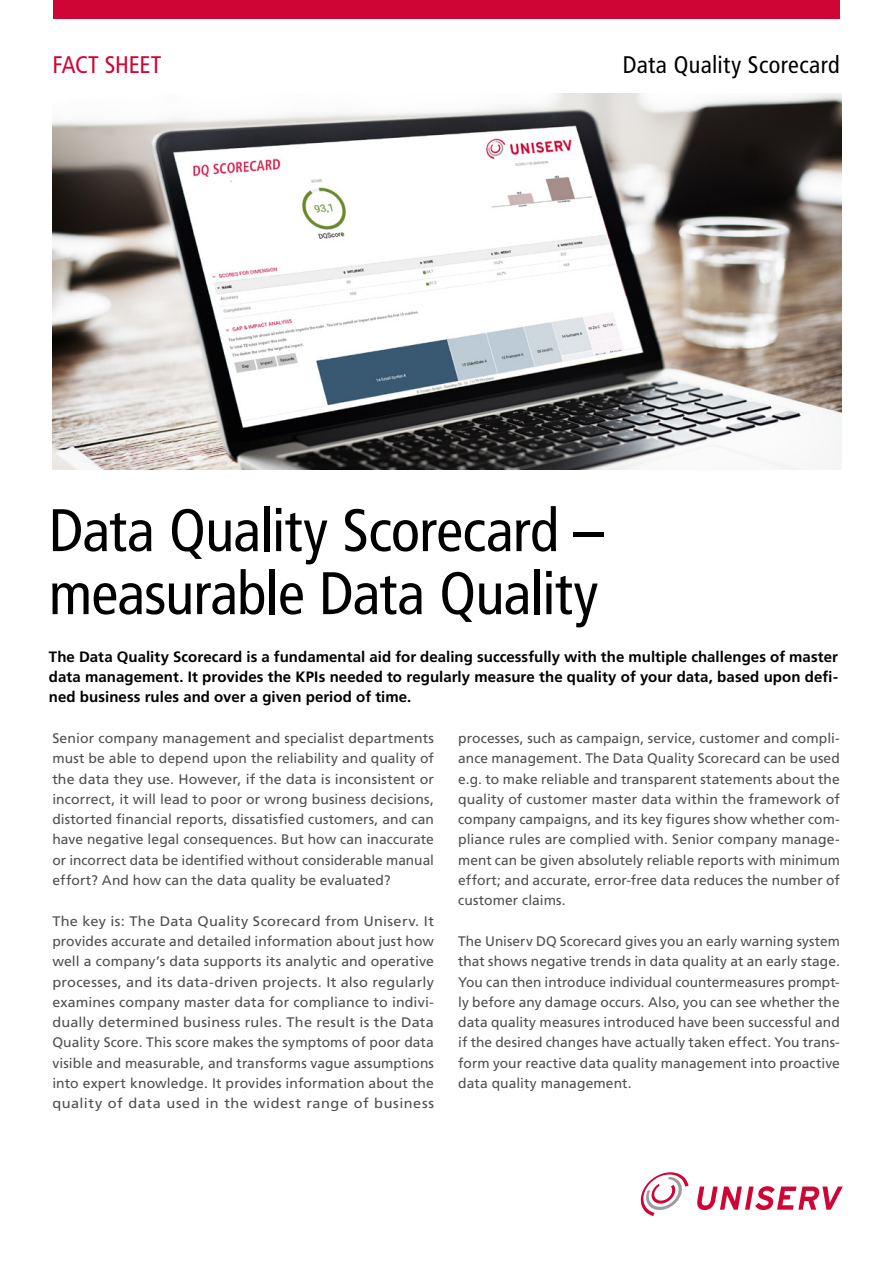
<style>
.page{position:relative;width:893px;height:1263px;background:#fff}
.page>*{position:absolute;margin:0;border:0;box-sizing:border-box;transform-origin:0 0}
.t1{font:condensed 60px/63px "Frutiger LT Com";letter-spacing:-.015em;color:#000}
.t2{font:condensed 24px "Frutiger LT Com";letter-spacing:.015em;color:#000}
.t3{font:condensed 24px "Frutiger LT Com";letter-spacing:-.01em;color:#cf0535}
.t4{font:700 15px/20.2px "Frutiger LT Com";letter-spacing:.005em;color:#000;text-align:justify}
.t5{font:13.8px/20.2px "Frutiger LT Com";letter-spacing:.005em;color:#504f4f;text-align:justify}
.t6{font:13.8px/20.2px "Frutiger LT Com";letter-spacing:.005em;color:#504f4f;text-align:justify;scale:1.05 1}
</style>
<div class="page">
<div style="left:53px;top:0;width:787px;height:19px;background:#cf0535"></div>
<svg style="left:697px;top:1186px;width:146px;height:24px"></svg>
<svg style="left:641px;top:1172px;width:47px;height:44px"></svg>
<img style="left:52px;top:93px;width:789px;height:377px">
<h2 class="t3" style="left:52px;top:51px;width:111px">FACT SHEET</h2>
<h2 class="t2" style="left:623px;top:51px;width:219px">Data Quality Scorecard</h2>
<h1 class="t1" style="left:49px;top:499px;width:556px">Data Quality Scorecard – measurable Data Quality</h1>
<p class="t4" style="left:49px;top:647px;width:791px">The Data Quality Scorecard is a fundamental aid for dealing successfully with the multiple challenges of master data management. It provides the KPIs needed to regularly measure the quality of your data, based upon defi&shy;ned business rules and over a given period of time.</p>
<p class="t5" style="left:52px;top:728px;width:383px">Senior company management and specialist departments must be able to depend upon the reliability and quality of the data they use. However, if the data is inconsistent or incorrect, it will lead to poor or wrong business decisions, distorted financial reports, dissatisfied customers, and can have negative legal consequences. But how can inaccurate or incorrect data be identified without considerable manual effort? And how can the data quality be evaluated?</p>
<p class="t6" style="left:52px;top:911px;width:365px">The key is: The Data Quality Scorecard from Uniserv. It provides accurate and detailed information about just how well a company’s data supports its analytic and operative processes, and its data-driven projects. It also regularly examines company master data for compliance to indivi&shy;dually determined business rules. The result is the Data Quality Score. This score makes the symptoms of poor data visible and measurable, and transforms vague assumptions into expert knowledge. It provides information about the quality of data used in the widest range of business</p>
<p class="t5" style="left:458px;top:728px;width:383px">processes, such as campaign, service, customer and compli&shy;ance management. The Data Quality Scorecard can be used e.g. to make reliable and transparent statements about the quality of customer master data within the framework of company campaigns, and its key figures show whether com&shy;pliance rules are complied with. Senior company manage&shy;ment can be given absolutely reliable reports with minimum effort; and accurate, error-free data reduces the number of customer claims.</p>
<p class="t5" style="left:458px;top:931px;width:383px">The Uniserv DQ Scorecard gives you an early warning system that shows negative trends in data quality at an early stage.<br>You can then introduce individual countermeasures prompt&shy;ly before any damage occurs. Also, you can see whether the data quality measures introduced have been successful and if the desired changes have actually taken effect. You trans&shy;form your reactive data quality management into proactive data quality management.</p>
</div>
